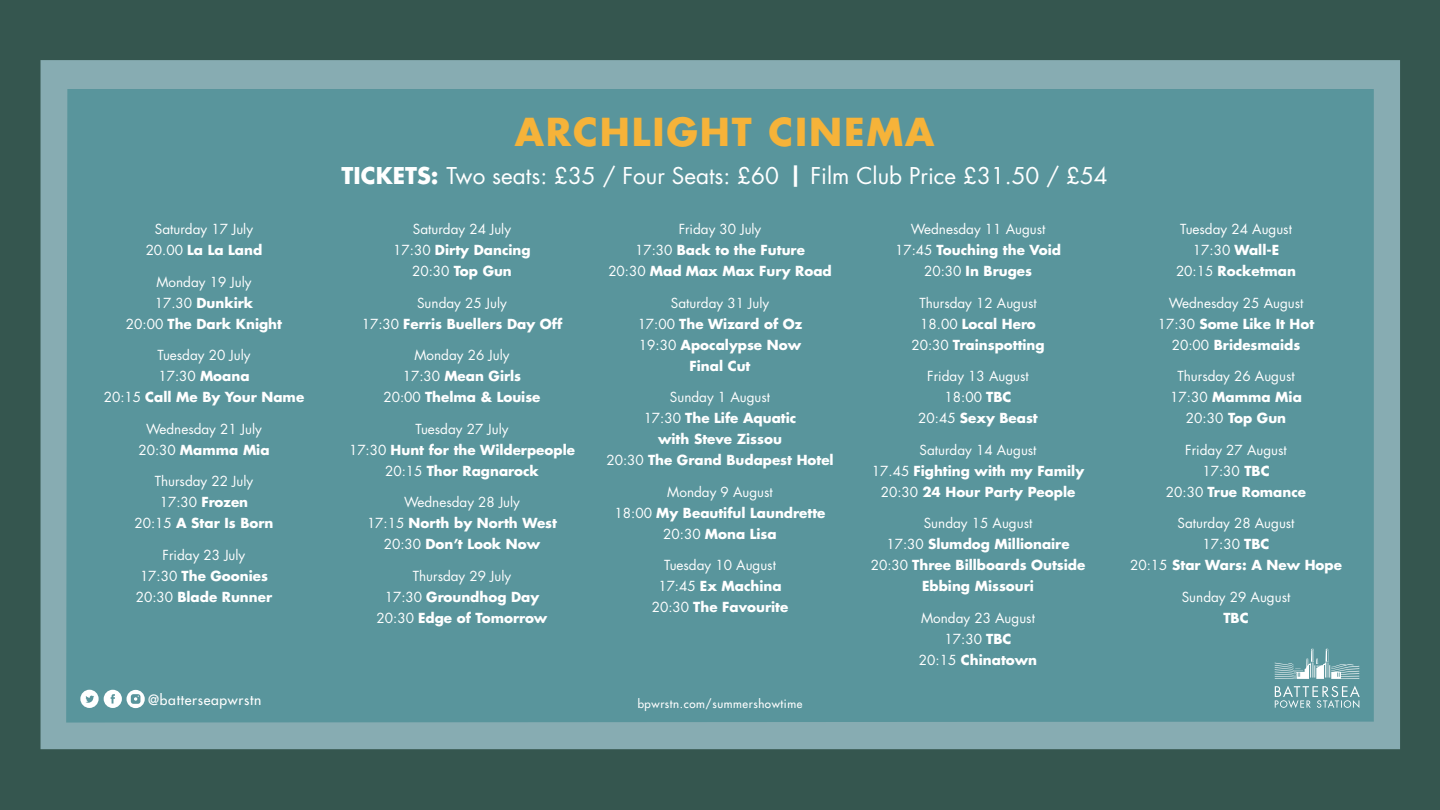
<style>
.page{position:relative;width:1440px;height:810px;background:#fff}
.page>*{position:absolute;margin:0;border:0;box-sizing:border-box;transform-origin:0 0}
.t1{font:700 37.5px "Futura";letter-spacing:.05em;color:#f6b339}
.t2{font:22.5px "Futura";color:#fff}
.t3{font:500 13.8px "Futura Std";letter-spacing:.05em;color:#fff}
.t4{font:13.5px/21px "Futura";color:#fff;text-align:center}
.t5{font:700 13.5px/21px "Futura";color:#fff;text-align:center}
.t6{font:500 11.48px "Futura Std";letter-spacing:.05em;color:#fff}
.s1{font-weight:700}
.s2{font-family:"Sharp Sans";font-weight:700}
.s3{font-weight:400}
</style>
<div class="page">
<div style="left:0;top:0;width:1440px;height:809px;background:#35564f"></div>
<div style="left:41px;top:60px;width:1359px;height:689px;border:52px solid #87acb2"></div>
<div style="left:66px;top:89px;width:1308px;height:634px;background:#59959c"></div>
<svg style="left:1275px;top:686px;width:85px;height:22px;background:#7dacb1"></svg>
<svg style="left:1275px;top:649px;width:84px;height:30px;background:#7fadb2"></svg>
<svg style="left:80px;top:690px;width:65px;height:18px"></svg>
<p class="t4" style="left:146px;top:219px;width:118px">Saturday 17 July<br>20.00 <span class="s1">La La Land</span></p>
<p class="t4" style="left:126px;top:271px;width:158px">Monday 19 July<br>17.30 <span class="s1">Dunkirk<br></span>20:00 <span class="s1">The Dark Knight</span></p>
<p class="t4" style="left:104px;top:345px;width:202px">Tuesday 20 July<br>17:30 <span class="s1">Moana<br></span>20:15 <span class="s1">Call Me By Your Name</span></p>
<p class="t4" style="left:138px;top:418px;width:133px">Wednesday 21 July<br>20:30 <span class="s1">Mamma Mia</span></p>
<p class="t4" style="left:135px;top:471px;width:140px">Thursday 22 July<br>17:30 <span class="s1">Frozen<br></span>20:15 <span class="s1">A Star Is Born</span></p>
<p class="t4" style="left:136px;top:544px;width:138px">Friday 23 July<br>17:30 <span class="s1">The Goonies<br></span>20:30 <span class="s1">Blade Runner</span></p>
<h1 class="t1" style="left:515px;top:107px;width:421px">ARCHLIGHT CINEMA</h1>
<h2 class="t2" style="left:342px;top:161px;width:768px"><span class="s1">TICKETS:</span> Two seats: £35 / Four Seats: £60 <span class="s2">|</span> Film Club Price £31.50 / £54</h2>
<p class="t4" style="left:393px;top:219px;width:139px">Saturday 24 July<br>17:30 <span class="s1">Dirty Dancing<br></span>20:30 <span class="s1">Top Gun</span></p>
<p class="t5" style="left:362px;top:292px;width:202px"><span class="s3">Sunday 25 July<br>17:30</span> Ferris Buellers Day Off</p>
<p class="t4" style="left:383px;top:345px;width:159px">Monday 26 July<br>17:30 <span class="s1">Mean Girls<br></span>20:00 <span class="s1">Thelma &amp; Louise</span></p>
<p class="t5" style="left:349px;top:418px;width:227px"><span class="s3">Tuesday 27 July<br>17:30</span> Hunt for the Wilderpeople<br><span class="s3">20:15</span> Thor Ragnarock</p>
<p class="t5" style="left:367px;top:491px;width:192px"><span class="s3">Wednesday 28 July<br>17:15</span> North by North West<br><span class="s3">20:30</span> Don’t Look Now</p>
<p class="t5" style="left:377px;top:565px;width:172px"><span class="s3">Thursday 29 July<br>17:30</span> Groundhog Day<br><span class="s3">20:30</span> Edge of Tomorrow</p>
<p class="t5" style="left:608px;top:218px;width:225px"><span class="s3">Friday 30 July<br>17:30</span> Back to the Future<br><span class="s3">20:30</span> Mad Max Max Fury Road</p>
<p class="t5" style="left:638px;top:292px;width:166px"><span class="s3">Saturday 31 July<br>17:00</span> The Wizard of Oz<br><span class="s3">19:30</span> Apocalypse Now<br>Final Cut</p>
<p class="t5" style="left:606px;top:386px;width:229px"><span class="s3">Sunday 1 August<br>17:30</span> The Life Aquatic<br>with Steve Zissou<br><span class="s3">20:30</span> The Grand Budapest Hotel</p>
<p class="t5" style="left:615px;top:481px;width:212px"><span class="s3">Monday 9 August<br>18:00</span> My Beautiful Laundrette<br><span class="s3">20:30</span> Mona Lisa</p>
<p class="t4" style="left:652px;top:555px;width:138px">Tuesday 10 August<br>17:45 <span class="s1">Ex Machina<br></span>20:30 <span class="s1">The Favourite</span></p>
<p class="t4" style="left:895px;top:219px;width:167px">Wednesday 11 August<br>17:45 <span class="s1">Touching the Void<br></span>20:30 <span class="s1">In Bruges</span></p>
<p class="t4" style="left:911px;top:292px;width:135px">Thursday 12 August<br>18.00 <span class="s1">Local Hero<br></span>20:30 <span class="s1">Trainspotting</span></p>
<p class="t4" style="left:918px;top:366px;width:121px">Friday 13 August<br>18:00 <span class="s1">TBC<br></span>20:45 <span class="s1">Sexy Beast</span></p>
<p class="t5" style="left:872px;top:439px;width:214px"><span class="s3">Saturday 14 August<br>17.45</span> Fighting with my Family<br><span class="s3">20:30</span> 24 Hour Party People</p>
<p class="t5" style="left:871px;top:512px;width:216px"><span class="s3">Sunday 15 August<br>17:30</span> Slumdog Millionaire<br><span class="s3">20:30</span> Three Billboards Outside<br>Ebbing Missouri</p>
<p class="t4" style="left:919px;top:607px;width:120px">Monday 23 August<br>17:30 <span class="s1">TBC<br></span>20:15 <span class="s1">Chinatown</span></p>
<p class="t3" style="left:148px;top:691px;width:115px">@batterseapwrstn</p>
<p class="t6" style="left:638px;top:697px;width:166px">bpwrstn.com/summershowtime</p>
<p class="t4" style="left:1176px;top:219px;width:122px">Tuesday 24 August<br>17:30 <span class="s1">Wall-E<br></span>20:15 <span class="s1">Rocketman</span></p>
<p class="t4" style="left:1158px;top:292px;width:158px">Wednesday 25 August<br>17:30 <span class="s1">Some Like It Hot<br></span>20:00 <span class="s1">Bridesmaids</span></p>
<p class="t4" style="left:1170px;top:366px;width:133px">Thursday 26 August<br>17:30 <span class="s1">Mamma Mia<br></span>20:30 <span class="s1">Top Gun</span></p>
<p class="t4" style="left:1166px;top:439px;width:142px">Friday 27 August<br>17:30 <span class="s1">TBC<br></span>20:30 <span class="s1">True Romance</span></p>
<p class="t4" style="left:1130px;top:513px;width:213px">Saturday 28 August<br>17:30 <span class="s1">TBC<br></span>20:15 <span class="s1">Star Wars: A New Hope</span></p>
<p class="t4" style="left:1182px;top:586px;width:110px">Sunday 29 August</p>
<p class="t5" style="left:1223px;top:607px;width:27px">TBC</p>
</div>
